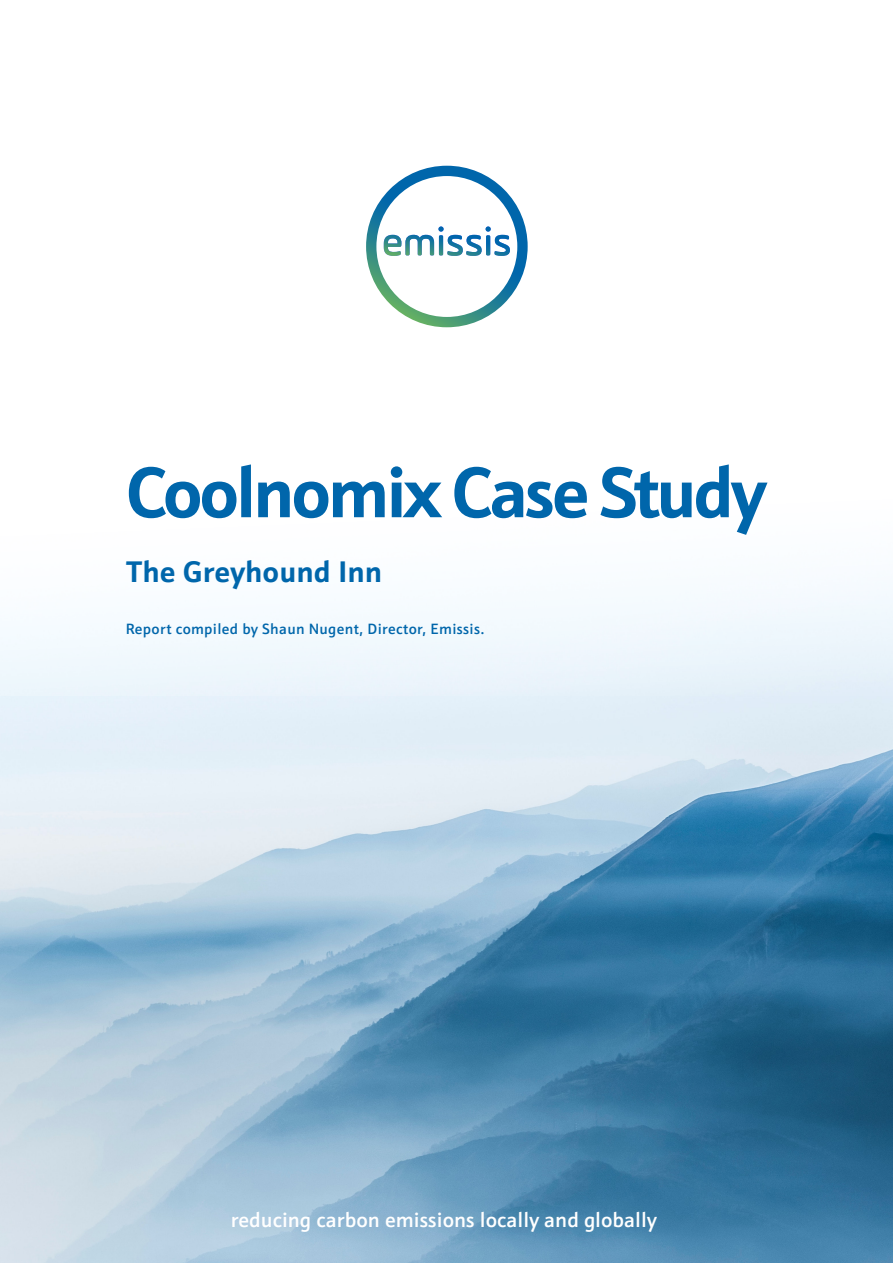
<style>
.page{position:relative;width:893px;height:1263px;background:#fff}
.page>*{position:absolute;margin:0;border:0;box-sizing:border-box;transform-origin:0 0}
.Header_Blue{font:700 72px "Schnebel Sans Pro";letter-spacing:-.05em;color:#0066ab}
.Sub_Header_blue{font:700 30px "Schnebel Sans Pro";color:#0066ab}
.Sub_Header_blue-2{font:500 21px "Schnebel Sans Pro";color:#fff}
.Important_text_bold{font:500 15px "Schnebel Sans Pro";letter-spacing:.02em;color:#0066ab}
</style>
<div class="page">
<img style="left:0;top:590px;width:893px;height:673px">
<div style="left:1px;top:219px;width:891px;height:476px;background:linear-gradient(to bottom,#fff,#f2f9fd)"></div>
<svg style="left:366px;top:166px;width:162px;height:161px"></svg>
<p class="Header_Blue" style="left:126px;top:445px;width:642px">Coolnomix Case Study</p>
<p class="Sub_Header_blue" style="left:126px;top:552px;width:258px">The Greyhound Inn</p>
<p class="Important_text_bold" style="left:126px;top:620px;width:361px">Report compiled by Shaun Nugent, Director, Emissis.</p>
<p class="Sub_Header_blue-2" style="left:231px;top:1206px;width:428px">reducing carbon emissions locally and globally</p>
</div>
